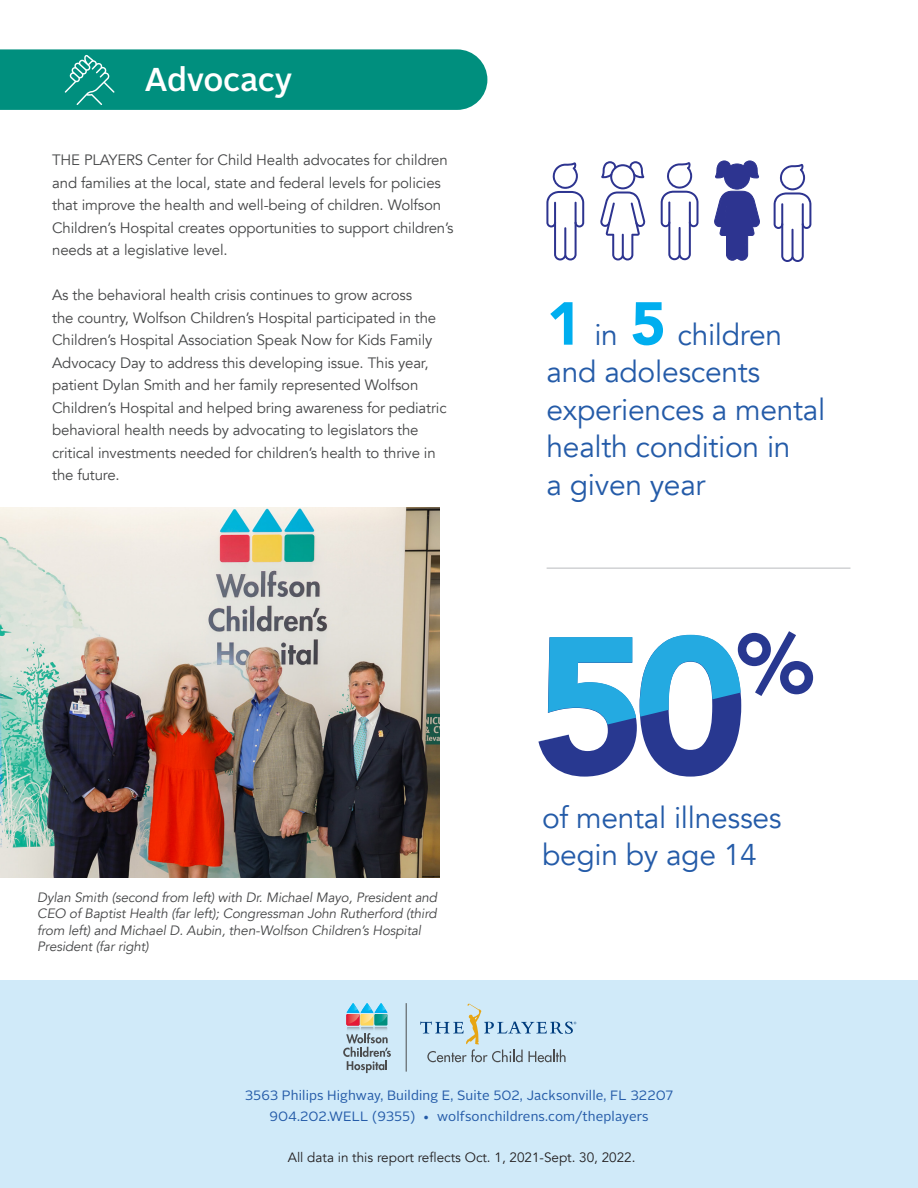
<style>
.page{position:relative;width:918px;height:1188px;background:#fff}
.page>*{position:absolute;margin:0;border:0;box-sizing:border-box;transform-origin:0 0}
.t1{font:500 33px "Alright Sans";letter-spacing:-.01em;color:#fff}
.t2{font:30px/37.5px "Avenir";letter-spacing:-.01em;color:#245ba8}
.t3{font:15px/22.5px "Avenir";letter-spacing:-.01em;color:#454647}
.t4{font:italic 13.5px/16.5px "Avenir";letter-spacing:-.01em;color:#454647}
.Body_text{font:13.5px "Alright Sans";letter-spacing:.01em;color:#245ba8}
.t5{font:13.5px "Avenir";color:#231f20}
.s1{font-weight:900;font-size:60px;color:#00aeef}
</style>
<div class="page">
<div style="left:0;top:981px;width:918px;height:207px;background:#d0eaf9"></div>
<svg style="left:420px;top:1003px;width:156px;height:59px"></svg>
<hr style="left:406px;top:1003px;width:1px;height:69px;background:#4b4c4d">
<svg style="left:343px;top:1003px;width:48px;height:70px"></svg>
<svg style="left:661px;top:162px;width:38px;height:98px"></svg>
<svg style="left:600px;top:161px;width:46px;height:99px"></svg>
<svg style="left:546px;top:162px;width:38px;height:98px"></svg>
<svg style="left:714px;top:161px;width:46px;height:100px"></svg>
<svg style="left:774px;top:164px;width:37px;height:98px"></svg>
<img style="left:0;top:507px;width:440px;height:370px">
<hr style="left:547px;top:567px;width:303px;height:2px;background:#d1d2d4">
<svg style="left:538px;top:631px;width:275px;height:146px"></svg>
<div style="left:0;top:49px;width:487px;height:61px;background:#008f7e"></div>
<p class="t1" style="left:144px;top:56px;width:150px">Advocacy</p>
<p class="t3" style="left:52px;top:149px;width:403px">THE PLAYERS Center for Child Health advocates for children and families at the local, state and federal levels for policies that improve the health and well-being of children. Wolfson Children’s Hospital creates opportunities to support children’s needs at a legislative level.</p>
<p class="t3" style="left:52px;top:284px;width:396px">As the behavioral health crisis continues to grow across<br>the country, Wolfson Children’s Hospital participated in the Children’s Hospital Association Speak Now for Kids Family Advocacy Day to address this developing issue. This year, patient Dylan Smith and her family represented Wolfson Children’s Hospital and helped bring awareness for pediatric behavioral health needs by advocating to legislators the critical investments needed for children’s health to thrive in the future.</p>
<p class="t2" style="left:547px;top:316px;width:237px"><span class="s1">1</span> in <span class="s1">5</span> children</p>
<p class="t2" style="left:547px;top:354px;width:280px">and adolescents experiences a mental health condition in</p>
<p class="t2" style="left:547px;top:466px;width:160px">a given year</p>
<p class="t4" style="left:37px;top:889px;width:401px">Dylan Smith (second from left) with Dr. Michael Mayo, President and CEO of Baptist Health (far left); Congressman John Rutherford (third from left) and Michael D. Aubin, then-Wolfson Children’s Hospital President (far right)</p>
<p class="t2" style="left:542px;top:799px;width:241px">of mental illnesses begin by age 14</p>
<p class="Body_text" style="left:245px;top:1086px;width:430px">3563 Philips Highway, Building E, Suite 502, Jacksonville, FL 32207</p>
<p class="Body_text" style="left:269px;top:1107px;width:381px">904.202.WELL (9355) • wolfsonchildrens.com/theplayers</p>
<p class="t5" style="left:288px;top:1149px;width:349px">All data in this report reflects Oct. 1, 2021-Sept. 30, 2022.</p>
</div>
